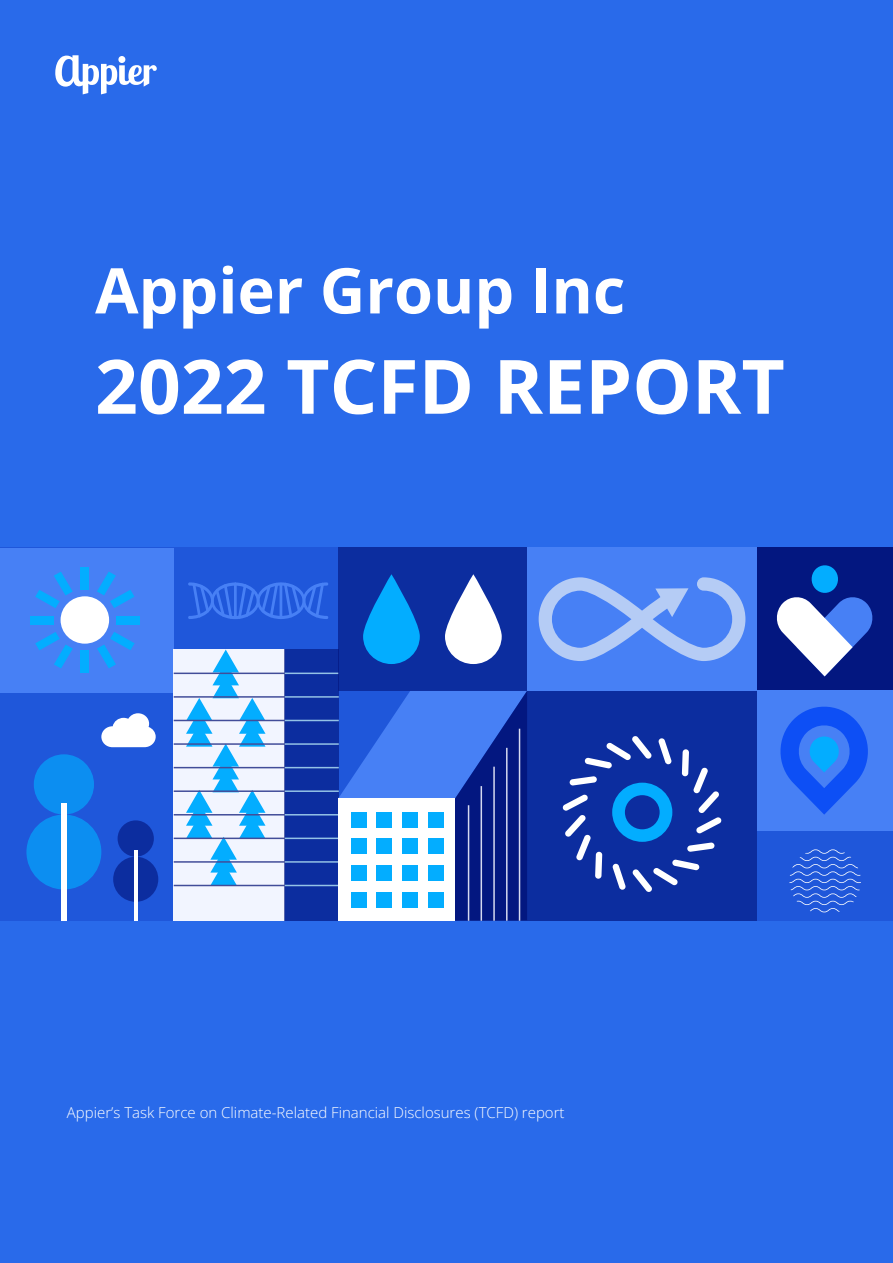
<style>
.page{position:relative;width:893px;height:1263px;background:#296aea}
.page>*{position:absolute;margin:0;border:0;box-sizing:border-box;transform-origin:0 0}
.t1{font:700 75px "Open Sans";color:#fff}
.t2{font:700 63px "Open Sans";color:#fff}
.t3{font:15px "Open Sans";color:#fff}
</style>
<div class="page">
<svg style="left:55px;top:55px;width:102px;height:39px"></svg>
<div style="left:0;top:548px;width:893px;height:373px;background:#1f57da"></div>
<div style="left:757px;top:548px;width:136px;height:143px;background:#031780"></div>
<svg style="left:776px;top:565px;width:97px;height:111px"></svg>
<div style="left:757px;top:691px;width:136px;height:140px;background:#4780f5"></div>
<svg style="left:780px;top:706px;width:88px;height:109px"></svg>
<div style="left:0;top:548px;width:174px;height:144px;background:#4780f5"></div>
<div style="left:527px;top:691px;width:230px;height:230px;background:#0c2d9f"></div>
<svg style="left:789px;top:849px;width:72px;height:63px"></svg>
<div style="left:174px;top:649px;width:111px;height:272px;background:#f2f5ff"></div>
<div style="left:285px;top:649px;width:54px;height:272px;background:#0c2d9f"></div>
<hr style="left:285px;top:672px;width:54px;height:2px;background:#94c2e6">
<hr style="left:285px;top:696px;width:54px;height:2px;background:#94c2e6">
<hr style="left:285px;top:720px;width:54px;height:1px;background:#94c2e6">
<hr style="left:285px;top:743px;width:54px;height:2px;background:#94c2e6">
<hr style="left:285px;top:767px;width:54px;height:1px;background:#94c2e6">
<hr style="left:285px;top:790px;width:54px;height:2px;background:#94c2e6">
<hr style="left:285px;top:814px;width:54px;height:1px;background:#94c2e6">
<hr style="left:285px;top:837px;width:54px;height:2px;background:#94c2e6">
<hr style="left:285px;top:861px;width:54px;height:2px;background:#94c2e6">
<hr style="left:285px;top:885px;width:54px;height:1px;background:#94c2e6">
<svg style="left:338px;top:691px;width:189px;height:230px"></svg>
<div style="left:351px;top:812px;width:15px;height:15px;background:#03adff"></div>
<div style="left:377px;top:812px;width:15px;height:15px;background:#03adff"></div>
<div style="left:403px;top:812px;width:15px;height:15px;background:#03adff"></div>
<div style="left:428px;top:812px;width:15px;height:15px;background:#03adff"></div>
<div style="left:351px;top:838px;width:15px;height:16px;background:#03adff"></div>
<div style="left:377px;top:838px;width:15px;height:16px;background:#03adff"></div>
<div style="left:403px;top:838px;width:15px;height:16px;background:#03adff"></div>
<div style="left:428px;top:838px;width:15px;height:16px;background:#03adff"></div>
<div style="left:351px;top:865px;width:15px;height:16px;background:#03adff"></div>
<div style="left:377px;top:865px;width:15px;height:16px;background:#03adff"></div>
<div style="left:403px;top:865px;width:15px;height:16px;background:#03adff"></div>
<div style="left:428px;top:865px;width:15px;height:16px;background:#03adff"></div>
<div style="left:351px;top:892px;width:15px;height:16px;background:#03adff"></div>
<div style="left:377px;top:892px;width:15px;height:16px;background:#03adff"></div>
<div style="left:403px;top:892px;width:15px;height:16px;background:#03adff"></div>
<div style="left:428px;top:892px;width:15px;height:16px;background:#03adff"></div>
<hr style="left:468px;top:805px;width:1px;height:116px;background:#d6d9f0">
<hr style="left:481px;top:786px;width:1px;height:135px;background:#d6d9f0">
<hr style="left:493px;top:767px;width:2px;height:154px;background:#d6d9f0">
<hr style="left:506px;top:748px;width:2px;height:173px;background:#d6d9f0">
<hr style="left:519px;top:729px;width:1px;height:192px;background:#d6d9f0">
<div style="left:527px;top:548px;width:230px;height:143px;background:#4780f5"></div>
<svg style="left:539px;top:577px;width:206px;height:84px"></svg>
<div style="left:338px;top:547px;width:189px;height:144px;background:#0c2d9f"></div>
<svg style="left:363px;top:574px;width:57px;height:90px;fill:#03adff"></svg>
<svg style="left:445px;top:574px;width:57px;height:90px;fill:#fff"></svg>
<svg style="left:186px;top:649px;width:79px;height:236px"></svg>
<div style="left:61px;top:596px;width:48px;height:48px;background:#fff;border-radius:50%"></div>
<div style="left:81px;top:567px;width:8px;height:23px;background:#03adff"></div>
<svg style="left:35px;top:572px;width:38px;height:36px"></svg>
<div style="left:30px;top:616px;width:24px;height:8px;background:#03adff"></div>
<svg style="left:35px;top:632px;width:38px;height:36px"></svg>
<div style="left:81px;top:650px;width:8px;height:23px;background:#03adff"></div>
<svg style="left:97px;top:632px;width:38px;height:36px"></svg>
<div style="left:116px;top:616px;width:24px;height:8px;background:#03adff"></div>
<svg style="left:97px;top:571px;width:37px;height:37px"></svg>
<svg style="left:101px;top:713px;width:55px;height:34px"></svg>
<hr style="left:174px;top:672px;width:111px;height:2px;background:#424d99">
<hr style="left:174px;top:696px;width:111px;height:2px;background:#424d99">
<hr style="left:174px;top:720px;width:111px;height:1px;background:#424d99">
<hr style="left:174px;top:743px;width:111px;height:2px;background:#424d99">
<hr style="left:174px;top:767px;width:111px;height:1px;background:#424d99">
<hr style="left:174px;top:790px;width:111px;height:2px;background:#424d99">
<hr style="left:174px;top:814px;width:111px;height:1px;background:#424d99">
<hr style="left:174px;top:837px;width:111px;height:2px;background:#424d99">
<hr style="left:174px;top:861px;width:111px;height:2px;background:#424d99">
<hr style="left:174px;top:885px;width:111px;height:1px;background:#424d99">
<div style="left:113px;top:857px;width:45px;height:45px;background:#0c2d9f;border-radius:50%"></div>
<div style="left:118px;top:820px;width:36px;height:37px;background:#0c2d9f;border-radius:50%"></div>
<hr style="left:134px;top:850px;width:3px;height:70px;background:#fff">
<div style="left:26px;top:814px;width:75px;height:75px;background:#0c8ef1;border-radius:50%"></div>
<div style="left:34px;top:754px;width:60px;height:60px;background:#0c8ef1;border-radius:50%"></div>
<div style="left:61px;top:803px;width:6px;height:117px;background:#fff"></div>
<svg style="left:188px;top:582px;width:140px;height:37px"></svg>
<hr style="left:234px;top:582px;width:3px;height:37px;background:#4780f5">
<svg style="left:584px;top:736px;width:68px;height:32px"></svg>
<svg style="left:569px;top:776px;width:28px;height:9px"></svg>
<svg style="left:562px;top:794px;width:40px;height:85px"></svg>
<svg style="left:612px;top:863px;width:14px;height:27px"></svg>
<svg style="left:632px;top:859px;width:68px;height:33px"></svg>
<svg style="left:687px;top:842px;width:28px;height:10px"></svg>
<svg style="left:682px;top:749px;width:40px;height:84px"></svg>
<svg style="left:658px;top:738px;width:14px;height:26px"></svg>
<svg style="left:612px;top:783px;width:60px;height:59px"></svg>
<h2 class="t2" style="left:95px;top:247px;width:532px">Appier Group Inc</h2>
<h1 class="t1" style="left:95px;top:335px;width:691px">2022 TCFD REPORT</h1>
<p class="t3" style="left:67px;top:1103px;width:499px">Appier’s Task Force on Climate-Related Financial Disclosures (TCFD) report</p>
</div>
